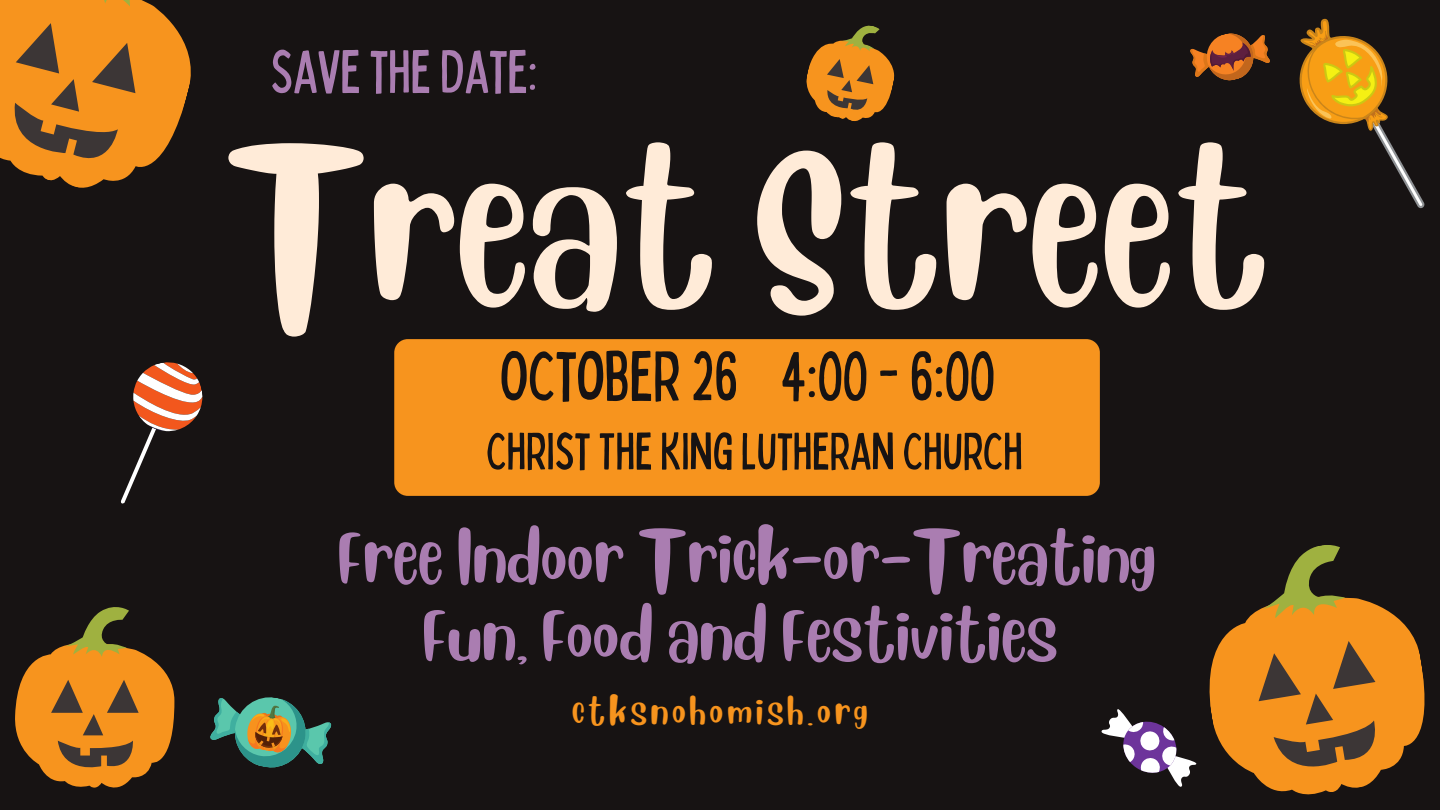
<style>
.page{position:relative;width:1440px;height:810px;background:#171313}
.page>*{position:absolute;margin:0;border:0;box-sizing:border-box;transform-origin:0 0}
.t1{font:161.12px "Blueberry";color:#ffebd8}
.t2{font:condensed 70.25px "Bobby Jones";color:#171313}
.t3{font:condensed 60.5px "Bobby Jones";color:#aa7db1}
.t4{font:55.38px/77.6px "Blueberry";color:#aa7db1;text-align:center}
.t5{font:condensed 52.25px "Bobby Jones";color:#171313}
.t6{font:28.75px "Blueberry";letter-spacing:.135em;color:#f7941e}
</style>
<div class="page">
<svg style="left:1299px;top:19px;width:125px;height:189px"></svg>
<svg style="left:210px;top:697px;width:122px;height:71px"></svg>
<svg style="left:1190px;top:33px;width:80px;height:48px"></svg>
<svg style="left:120px;top:362px;width:83px;height:142px"></svg>
<svg style="left:1101px;top:709px;width:91px;height:78px"></svg>
<svg style="left:0;top:0;width:191px;height:188px;background:#be751f"></svg>
<svg style="left:1192px;top:598px;width:233px;height:197px;fill:#f7941e"></svg>
<svg style="left:1251px;top:638px;width:134px;height:146px;background:#ca7d23"></svg>
<svg style="left:1253px;top:545px;width:97px;height:78px"></svg>
<svg style="left:15px;top:607px;width:159px;height:181px"></svg>
<svg style="left:806px;top:25px;width:89px;height:96px"></svg>
<div style="left:394px;top:339px;width:706px;height:157px;background:#f7941e;border-radius:14px"></div>
<p class="t3" style="left:270px;top:32px;width:268px">SAVETHE DATE:</p>
<p class="t1" style="left:225px;top:110px;width:1045px">Treat Street</p>
<p class="t2" style="left:499px;top:331px;width:497px">OCTOBER26 4:00-6:00</p>
<p class="t5" style="left:486px;top:417px;width:538px">CHRISTTHE KINGLUTHERAN CHURCH</p>
<h3 class="t4" style="left:338px;top:510px;width:820px">Free Indoor Trick-or-Treating<br>Fun, Food and Festivities</h3>
<h1 class="t6" style="left:572px;top:690px;width:297px">ctksnohomish.org</h1>
</div>
